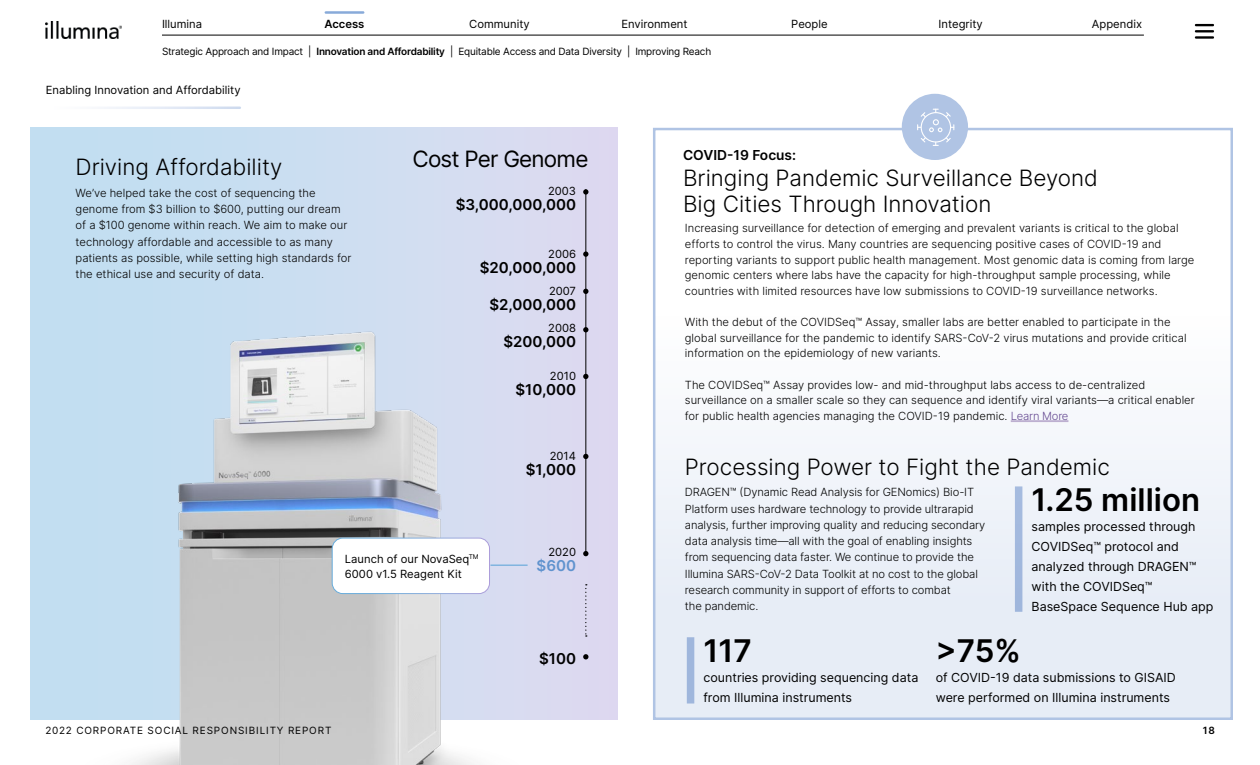
<style>
.page{position:relative;width:1260px;height:765px;background:#fff}
.page>*{position:absolute;margin:0;border:0;box-sizing:border-box;transform-origin:0 0}
.t1{font:600 31.25px "Inter";color:#000}
.t2{font:300 22.5px/26.2px "Inter";color:#000}
.t3{font:22.5px "Inter";letter-spacing:-.035em;color:#000}
.t4{font:600 15px "Inter";color:#000}
.t5{font:600 15px "Inter";color:#6093ce}
.t6{font:600 13.75px "Inter";color:#000}
.t7{font:12.5px/20px "Inter";color:#000}
.t8{font:300 11.25px/16.2px "Inter";color:#000}
.t9{font:11.25px/15px "Inter";color:#000}
.t10{font:600 11.25px "Inter";color:#000}
.t11{font:10px "Inter";letter-spacing:-.02em;color:#000}
.t12{font:10px "Inter";letter-spacing:.085em;color:#000}
.t13{font:600 10px "Inter";color:#000}
.s1{font-weight:600}
.s2{color:#664a92}
</style>
<div class="page">
<div style="left:655px;top:115px;width:576px;height:602px;background:linear-gradient(to right,#f4f7fb,#f4f7fb)"></div>
<div style="left:902px;top:94px;width:66px;height:66px;background:#b0c4e4;border-radius:50%"></div>
<hr style="left:1011px;top:420px;width:57px;height:2px;background:#bdb0d0">
<svg style="left:917px;top:109px;width:37px;height:37px"></svg>
<div style="left:687px;top:637px;width:7px;height:67px;background:#9fb6dc"></div>
<div style="left:1015px;top:486px;width:7px;height:126px;background:#a2b8dd"></div>
<div style="left:31px;top:128px;width:586px;height:592px;background:linear-gradient(to right,#bee0f2,#dcdaef)"></div>
<img style="left:48px;top:311px;width:515px;height:454px">
<svg style="left:583px;top:189px;width:5px;height:6px"></svg>
<svg style="left:583px;top:251px;width:5px;height:6px"></svg>
<svg style="left:583px;top:289px;width:5px;height:5px"></svg>
<svg style="left:583px;top:327px;width:5px;height:5px"></svg>
<svg style="left:583px;top:374px;width:5px;height:5px"></svg>
<svg style="left:583px;top:454px;width:5px;height:5px"></svg>
<svg style="left:583px;top:654px;width:5px;height:5px"></svg>
<svg style="left:583px;top:551px;width:5px;height:5px"></svg>
<div style="left:332px;top:538px;width:158px;height:56px;background:#fff;border-radius:11px"></div>
<div style="left:332px;top:538px;width:158px;height:56px;border:1px solid #fff;border-radius:11px"></div>
<hr style="left:490px;top:565px;width:38px;height:1px;background:#fff">
<hr style="left:586px;top:189px;width:1px;height:365px;background:#000">
<svg style="left:585px;top:584px;width:2px;height:53px"></svg>
<img style="left:46px;top:22px;width:75px;height:17px">
<hr style="left:326px;top:11px;width:37px;height:3px;background:#88aad9">
<hr style="left:162px;top:35px;width:982px;height:1px;background:#000">
<svg style="left:1195px;top:24px;width:19px;height:15px"></svg>
<p class="t9" style="left:162px;top:16px;width:42px">Illumina</p>
<p class="t10" style="left:325px;top:15px;width:41px">Access</p>
<p class="t9" style="left:469px;top:16px;width:62px">Community</p>
<p class="t9" style="left:621px;top:16px;width:68px">Environment</p>
<p class="t9" style="left:791px;top:16px;width:38px">People</p>
<p class="t9" style="left:939px;top:16px;width:46px">Integrity</p>
<p class="t9" style="left:1092px;top:16px;width:52px">Appendix</p>
<p class="t11" style="left:162px;top:44px;width:551px">Strategic Approach and Impact | <span class="s1">Innovation and Affordability</span> | Equitable Access and Data Diversity | Improving Reach</p>
<p class="t9" style="left:46px;top:82px;width:196px">Enabling Innovation and Affordability</p>
<h2 class="t2" style="left:76px;top:153px;width:208px">Driving Affordability</h2>
<p class="t8" style="left:76px;top:185px;width:277px">We’ve helped take the cost of sequencing the genome from $3 billion to $600, putting our dream of a $100 genome within reach. We aim to make our technology affordable and accessible to as many patients as possible, while setting high standards for the ethical use and security of data.</p>
<h2 class="t3" style="left:412px;top:143px;width:178px">Cost Per Genome</h2>
<p class="t9" style="left:548px;top:184px;width:30px">2003</p>
<h3 class="t4" style="left:456px;top:194px;width:122px">$3,000,000,000</h3>
<p class="t9" style="left:548px;top:246px;width:29px">2006</p>
<h3 class="t4" style="left:480px;top:257px;width:98px">$20,000,000</h3>
<p class="t9" style="left:549px;top:283px;width:29px">2007</p>
<h3 class="t4" style="left:489px;top:294px;width:88px">$2,000,000</h3>
<p class="t9" style="left:548px;top:320px;width:29px">2008</p>
<h3 class="t4" style="left:503px;top:331px;width:74px">$200,000</h3>
<p class="t9" style="left:550px;top:368px;width:28px">2010</p>
<h3 class="t4" style="left:516px;top:378px;width:62px">$10,000</h3>
<p class="t9" style="left:550px;top:449px;width:28px">2014</p>
<h3 class="t4" style="left:526px;top:459px;width:52px">$1,000</h3>
<p class="t9" style="left:345px;top:551px;width:135px">Launch of our NovaSeq<sup>TM<br></sup>6000 v1.5 Reagent Kit</p>
<p class="t9" style="left:548px;top:544px;width:29px">2020</p>
<h3 class="t5" style="left:537px;top:554px;width:41px">$600</h3>
<h3 class="t4" style="left:539px;top:647px;width:38px">$100</h3>
<p class="t6" style="left:683px;top:144px;width:115px">COVID-19 Focus:</p>
<h2 class="t2" style="left:683px;top:164px;width:416px">Bringing Pandemic Surveillance Beyond<br>Big Cities Through Innovation</h2>
<p class="t8" style="left:685px;top:220px;width:511px;line-height:15.6px">Increasing surveillance for detection of emerging and prevalent variants is critical to the global efforts to control the virus. Many countries are sequencing positive cases of COVID-19 and reporting variants to support public health management. Most genomic data is coming from large genomic centers where labs have the capacity for high-throughput sample processing, while countries with limited resources have low submissions to COVID-19 surveillance networks.</p>
<p class="t8" style="left:685px;top:314px;width:503px;line-height:15.6px">With the debut of the COVIDSeq™ Assay, smaller labs are better enabled to participate in the global surveillance for the pandemic to identify SARS-CoV-2 virus mutations and provide critical information on the epidemiology of new variants.</p>
<p class="t8" style="left:685px;top:377px;width:511px;line-height:15.6px">The COVIDSeq™ Assay provides low- and mid-throughput labs access to de-centralized surveillance on a smaller scale so they can sequence and identify viral variants—a critical enabler for public health agencies managing the COVID-19 pandemic. <span class="s2">Learn More</span></p>
<h2 class="t2" style="left:685px;top:453px;width:427px">Processing Power to Fight the Pandemic</h2>
<p class="t8" style="left:685px;top:484px;width:302px">DRAGEN™ (Dynamic Read Analysis for GENomics) Bio-IT Platform uses hardware technology to provide ultrarapid analysis, further improving quality and reducing secondary data analysis time—all with the goal of enabling insights from sequencing data faster. We continue to provide the Illumina SARS-CoV-2 Data Toolkit at no cost to the global research community in support of efforts to combat<br>the pandemic.</p>
<h1 class="t1" style="left:1032px;top:476px;width:170px">1.25 million</h1>
<p class="t7" style="left:1032px;top:516px;width:183px">samples processed through<br>COVIDSeq™ protocol and analyzed through DRAGEN™ with the COVIDSeq™<br>BaseSpace Sequence Hub app</p>
<h1 class="t1" style="left:703px;top:627px;width:50px">117</h1>
<p class="t7" style="left:703px;top:667px;width:216px">countries providing sequencing data from Illumina instruments</p>
<h1 class="t1" style="left:936px;top:627px;width:87px">&gt;75%</h1>
<p class="t7" style="left:936px;top:667px;width:242px">of COVID-19 data submissions to GISAID were performed on Illumina instruments</p>
<p class="t12" style="left:45px;top:724px;width:288px">2022 CORPORATE SOCIAL RESPONSIBILITY REPORT</p>
<p class="t13" style="left:1203px;top:723px;width:14px">18</p>
</div>
